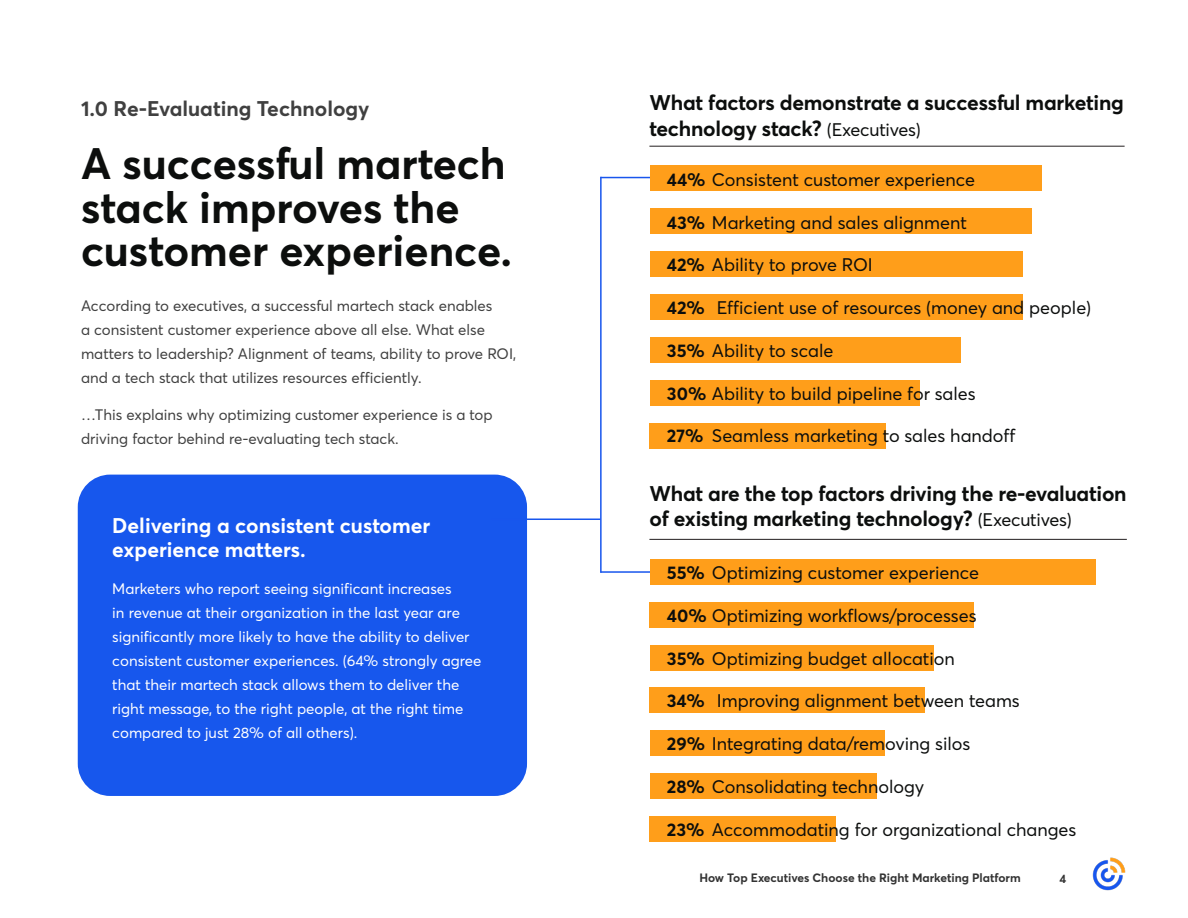
<style>
.page{position:relative;width:1188px;height:918px;background:#fff}
.page>*{position:absolute;margin:0;border:0;box-sizing:border-box;transform-origin:0 0}
.headlines{font:700 43.5px/43.5px "CT Sans";color:#0c0e0d}
.label_heading{font:700 21px/25.5px "CT Sans";letter-spacing:-.01em;color:#0c0e0d}
.Body_Copy{font:700 21px/24px "CT Sans";color:#fff}
.section_label{font:700 21px "CT Sans";color:#404040}
.small_table_label_nu{font:18px "CT Sans";color:#0c0e0d}
.Body_Copy-2{font:15px/24px "CT Sans";color:#fff}
.Body_Copy-3{font:15px/24px "CT Sans";color:#404040}
.Body_Copy-4{font:700 12px "CT Sans";color:#333}
.s1{font-weight:400;font-size:18px}
.s2{font-weight:700}
</style>
<div class="page">
<img style="left:1092px;top:857px;width:34px;height:34px">
<hr style="left:600px;top:571px;width:53px;height:2px;background:#1856ed">
<hr style="left:600px;top:177px;width:51px;height:1px;background:#1856ed">
<div style="left:650px;top:165px;width:391px;height:26px;background:#ff9e1a"></div>
<div style="left:650px;top:251px;width:372px;height:26px;background:#ff9e1a"></div>
<div style="left:650px;top:294px;width:372px;height:26px;background:#ff9e1a"></div>
<div style="left:650px;top:337px;width:310px;height:26px;background:#ff9e1a"></div>
<div style="left:650px;top:208px;width:381px;height:26px;background:#ff9e1a"></div>
<hr style="left:649px;top:146px;width:476px;height:1px;background:#231f20">
<div style="left:650px;top:380px;width:269px;height:26px;background:#ff9e1a"></div>
<div style="left:649px;top:423px;width:237px;height:26px;background:#ff9e1a"></div>
<div style="left:650px;top:559px;width:445px;height:25px;background:#ff9e1a"></div>
<div style="left:650px;top:645px;width:284px;height:25px;background:#ff9e1a"></div>
<div style="left:650px;top:688px;width:275px;height:25px;background:#ff9e1a"></div>
<div style="left:650px;top:731px;width:234px;height:25px;background:#ff9e1a"></div>
<div style="left:650px;top:602px;width:324px;height:25px;background:#ff9e1a"></div>
<hr style="left:649px;top:539px;width:478px;height:1px;background:#231f20">
<div style="left:650px;top:774px;width:226px;height:25px;background:#ff9e1a"></div>
<div style="left:649px;top:817px;width:187px;height:25px;background:#ff9e1a"></div>
<div style="left:78px;top:475px;width:449px;height:321px;background:#1757ed;border-radius:32px"></div>
<hr style="left:492px;top:519px;width:108px;height:1px;background:#1856ed">
<hr style="left:600px;top:177px;width:2px;height:396px;background:#1856ed">
<p class="section_label" style="left:81px;top:93px;width:290px">1.0 Re-Evaluating Technology</p>
<p class="headlines" style="left:81px;top:140px;width:433px">A successful martech stack improves the customer experience.</p>
<p class="Body_Copy-3" style="left:81px;top:293px;width:437px">According to executives, a successful martech stack enables<br>a consistent customer experience above all else. What else matters to leadership? Alignment of teams, ability to prove ROI, and a tech stack that utilizes resources efficiently.</p>
<p class="Body_Copy-3" style="left:81px;top:402px;width:413px">…This explains why optimizing customer experience is a top driving factor behind re-evaluating tech stack.</p>
<p class="Body_Copy" style="left:112px;top:512px;width:320px">Delivering a consistent customer experience matters.</p>
<p class="Body_Copy-2" style="left:112px;top:576px;width:371px">Marketers who report seeing significant increases<br>in revenue at their organization in the last year are significantly more likely to have the ability to deliver consistent customer experiences. (64% strongly agree that their martech stack allows them to deliver the right message, to the right people, at the right time compared to just 28% of all others).</p>
<p class="label_heading" style="left:649px;top:89px;width:476px">What factors demonstrate a successful marketing technology stack? <span class="s1">(Executives)</span></p>
<p class="small_table_label_nu" style="left:667px;top:167px;width:310px"><span class="s2">44%</span> Consistent customer experience</p>
<p class="small_table_label_nu" style="left:667px;top:210px;width:302px"><span class="s2">43%</span> Marketing and sales alignment</p>
<p class="small_table_label_nu" style="left:667px;top:253px;width:207px"><span class="s2">42%</span> Ability to prove ROI</p>
<p class="small_table_label_nu" style="left:667px;top:295px;width:426px"><span class="s2">42%</span> Efficient use of resources (money and people)</p>
<p class="small_table_label_nu" style="left:667px;top:338px;width:168px"><span class="s2">35%</span> Ability to scale</p>
<p class="small_table_label_nu" style="left:667px;top:381px;width:310px"><span class="s2">30%</span> Ability to build pipeline for sales</p>
<p class="small_table_label_nu" style="left:667px;top:424px;width:350px"><span class="s2">27%</span> Seamless marketing to sales handoff</p>
<p class="label_heading" style="left:649px;top:479px;width:479px">What are the top factors driving the re-evaluation of existing marketing technology? <span class="s1">(Executives)</span></p>
<p class="small_table_label_nu" style="left:667px;top:560px;width:314px"><span class="s2">55%</span> Optimizing customer experience</p>
<p class="small_table_label_nu" style="left:667px;top:603px;width:311px"><span class="s2">40%</span> Optimizing workflows/processes</p>
<p class="small_table_label_nu" style="left:667px;top:646px;width:289px"><span class="s2">35%</span> Optimizing budget allocation</p>
<p class="small_table_label_nu" style="left:667px;top:689px;width:354px"><span class="s2">34%</span> Improving alignment between teams</p>
<p class="small_table_label_nu" style="left:667px;top:731px;width:305px"><span class="s2">29%</span> Integrating data/removing silos</p>
<p class="small_table_label_nu" style="left:667px;top:774px;width:259px"><span class="s2">28%</span> Consolidating technology</p>
<p class="small_table_label_nu" style="left:667px;top:817px;width:411px"><span class="s2">23%</span> Accommodating for organizational changes</p>
<p class="Body_Copy-4" style="left:699px;top:869px;width:323px">How Top Executives Choose the Right Marketing Platform</p>
<p class="Body_Copy-4" style="left:1059px;top:870px;width:8px">4</p>
</div>
